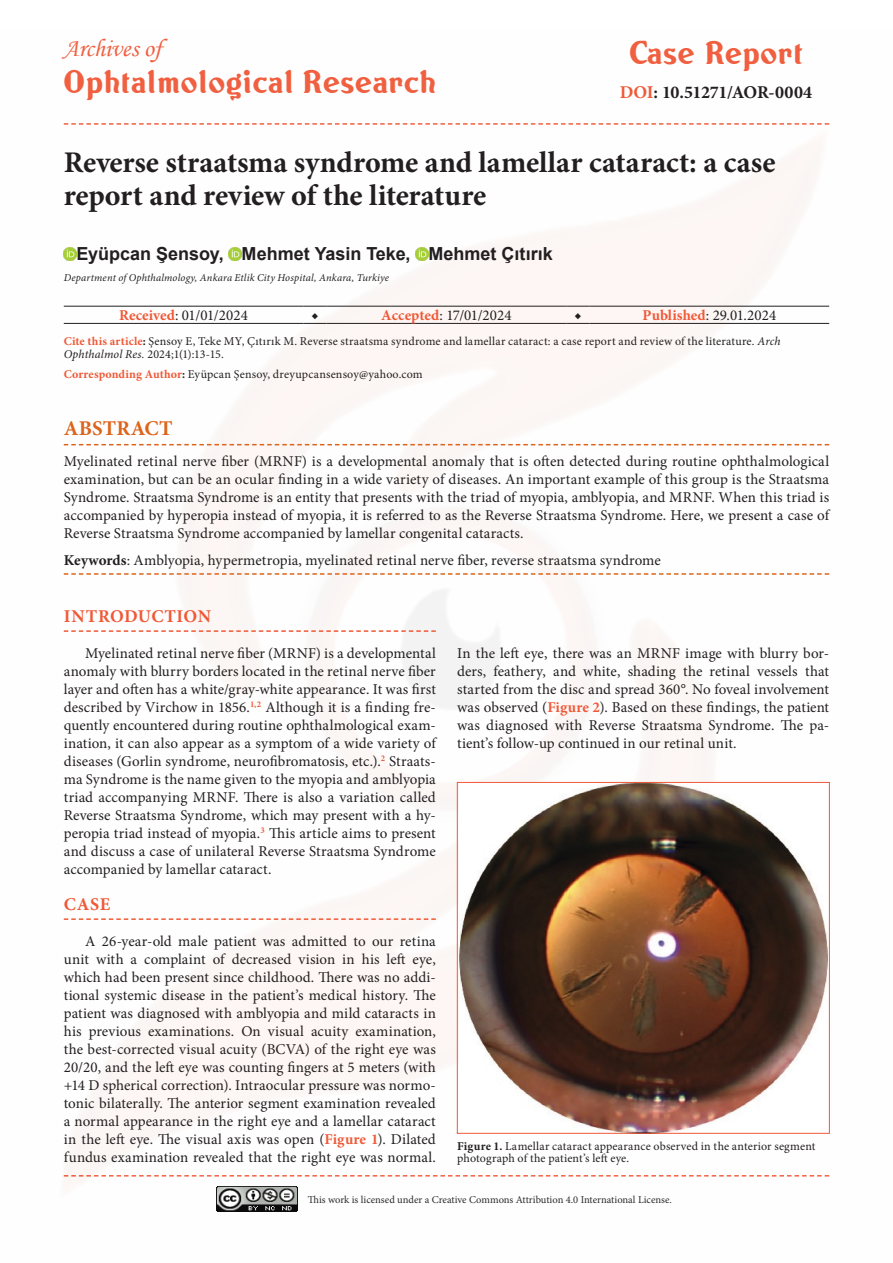
<style>
.page{position:relative;width:893px;height:1263px;background:#fff}
.page>*{position:absolute;margin:0;border:0;box-sizing:border-box;transform-origin:0 0}
.t1{font:30.3px "Norton";letter-spacing:.025em;color:#f05937}
.Makale_Başlığı{font:700 30px/33px "Minion Pro";letter-spacing:-.005em;color:#231f20}
.t2{font:25.2px "Monotype Corsiva";letter-spacing:-.005em;color:#f05937}
.Abstract_Başlık{font:700 21px "Minion Pro";letter-spacing:.005em;color:#dc641c}
.Yazarlar{font:700 18px "Arial";color:#231f20}
.Cite{font:700 18px "Minion Pro";letter-spacing:-.02em;color:#231f20}
._1__BAŞLIK{font:700 18px "Minion Pro";letter-spacing:.03em;color:#f05937}
.Ana_metin{font:15px/18px "Minion Pro";letter-spacing:.005em;color:#231f20;text-align:justify}
.Abstract{font:15px/18px "Minion Pro";letter-spacing:.005em;color:#231f20;text-align:justify}
.Abstract_Keywords{font:15px "Minion Pro";color:#231f20}
.Table-Figure{font:15px "Minion Pro";color:#231f20}
.Table-Figure-2{font:700 15px "Minion Pro";color:#231f20}
.Cite-2{font:12px/13.5px "Minion Pro";letter-spacing:.015em;color:#231f20}
.Table-Figure-3{font:12px/12px "Minion Pro";letter-spacing:.01em;color:#231f20}
.t3{font:10.5px "Minion Pro";letter-spacing:-.005em;color:#231f20}
.Kurumlar{font:italic 10.5px "Minion Pro";letter-spacing:.015em;color:#231f20}
.s1{color:#f05937}
.s2{font-weight:700;color:#f05937}
.s3{font-weight:700}
.s4{font-style:italic}
</style>
<div class="page">
<img style="left:63px;top:123px;width:767px;height:1089px">
<svg style="left:64px;top:248px;width:13px;height:12px"></svg>
<svg style="left:229px;top:248px;width:13px;height:12px"></svg>
<svg style="left:416px;top:248px;width:12px;height:12px"></svg>
<svg style="left:64px;top:444px;width:765px;height:1px"></svg>
<svg style="left:64px;top:573px;width:765px;height:2px"></svg>
<hr style="left:64px;top:306px;width:239px;height:1px;background:#231f20">
<svg style="left:303px;top:306px;width:24px;height:1px"></svg>
<hr style="left:327px;top:306px;width:239px;height:1px;background:#231f20">
<svg style="left:566px;top:306px;width:24px;height:1px"></svg>
<hr style="left:590px;top:306px;width:239px;height:1px;background:#231f20">
<hr style="left:64px;top:323px;width:239px;height:1px;background:#231f20">
<svg style="left:303px;top:323px;width:24px;height:1px"></svg>
<hr style="left:327px;top:323px;width:239px;height:1px;background:#231f20">
<svg style="left:566px;top:323px;width:24px;height:1px"></svg>
<hr style="left:590px;top:323px;width:239px;height:1px;background:#231f20">
<svg style="left:64px;top:630px;width:372px;height:2px"></svg>
<svg style="left:64px;top:918px;width:372px;height:2px"></svg>
<img style="left:460px;top:784px;width:367px;height:347px">
<div style="left:457px;top:782px;width:373px;height:351px;border:1px solid #f05937"></div>
<h3 class="t2" style="left:63px;top:33px;width:100px">Archives of</h3>
<h1 class="t1" style="left:63px;top:61px;width:374px">Ophtalmological Research</h1>
<h1 class="t1" style="left:629px;top:32px;width:175px">Case Report</h1>
<p class="Cite" style="left:620px;top:79px;width:194px"><span class="s1">DOI</span>: 10.51271/AOR-0004</p>
<p class="Makale_Başlığı" style="left:64px;top:145px;width:713px">Reverse straatsma syndrome and lamellar cataract: a case report and review of the literature</p>
<p class="Yazarlar" style="left:77px;top:241px;width:478px">Eyüpcan Şensoy, Mehmet Yasin Teke, Mehmet Çıtırık</p>
<p class="Kurumlar" style="left:64px;top:270px;width:327px">Department of Ophthalmology, Ankara Etlik City Hospital, Ankara, Turkiye</p>
<p class="Table-Figure" style="left:119px;top:305px;width:130px"><span class="s2">Received</span>: 01/01/2024</p>
<p class="Table-Figure-2" style="left:311px;top:305px;width:9px">◆</p>
<p class="Table-Figure" style="left:381px;top:305px;width:132px"><span class="s2">Accepted</span>: 17/01/2024</p>
<p class="Table-Figure-2" style="left:574px;top:305px;width:9px">◆</p>
<p class="Table-Figure" style="left:643px;top:305px;width:135px"><span class="s2">Published</span>: 29.01.2024</p>
<p class="Cite-2" style="left:64px;top:334px;width:718px"><span class="s2">Cite this article</span><span class="s3">:</span> Şensoy E, Teke MY, Çıtırık M. Reverse straatsma syndrome and lamellar cataract: a case report and review of the literature. <span class="s4">Arch<br>Ophthalmol Res.</span> 2024;1(1):13-15.</p>
<p class="Cite-2" style="left:64px;top:367px;width:360px"><span class="s2">Corresponding Author</span><span class="s3">:</span> Eyüpcan Şensoy, dreyupcansensoy@yahoo.com</p>
<p class="Abstract_Başlık" style="left:64px;top:414px;width:110px">ABSTRACT</p>
<p class="Abstract" style="left:64px;top:452px;width:767px">Myelinated retinal nerve fiber (MRNF) is a developmental anomaly that is often detected during routine ophthalmological examination, but can be an ocular finding in a wide variety of diseases. An important example of this group is the Straatsma Syndrome. Straatsma Syndrome is an entity that presents with the triad of myopia, amblyopia, and MRNF. When this triad is accompanied by hyperopia instead of myopia, it is referred to as the Reverse Straatsma Syndrome. Here, we present a case of Reverse Straatsma Syndrome accompanied by lamellar congenital cataracts.</p>
<p class="Abstract_Keywords" style="left:64px;top:550px;width:599px"><span class="s3">Keywords</span>: Amblyopia, hypermetropia, myelinated retinal nerve fiber, reverse straatsma syndrome</p>
<p class="_1__BAŞLIK" style="left:64px;top:603px;width:149px">INTRODUCTION</p>
<p class="Ana_metin" style="left:64px;top:644px;width:374px;text-indent:21px">Myelinated retinal nerve fiber (MRNF) is a developmental anomaly with blurry borders located in the retinal nerve fiber layer and often has a white/gray-white appearance. It was first described by Virchow in 1856.<sup>1,2</sup> Although it is a finding fre&shy;quently encountered during routine ophthalmological exam&shy;ination, it can also appear as a symptom of a wide variety of diseases (Gorlin syndrome, neurofibromatosis, etc.).<sup>2</sup> Straats&shy;ma Syndrome is the name given to the myopia and amblyopia triad accompanying MRNF. There is also a variation called Reverse Straatsma Syndrome, which may present with a hy&shy;peropia triad instead of myopia.<sup>3</sup> This article aims to present and discuss a case of unilateral Reverse Straatsma Syndrome accompanied by lamellar cataract.</p>
<p class="_1__BAŞLIK" style="left:64px;top:891px;width:48px">CASE</p>
<p class="Ana_metin" style="left:64px;top:932px;width:374px;text-indent:21px">A 26-year-old male patient was admitted to our retina unit with a complaint of decreased vision in his left eye, which had been present since childhood. There was no addi&shy;tional systemic disease in the patient’s medical history. The patient was diagnosed with amblyopia and mild cataracts in his previous examinations. On visual acuity examination, the best-corrected visual acuity (BCVA) of the right eye was 20/20, and the left eye was counting fingers at 5 meters (with +14 D spherical correction). Intraocular pressure was normo&shy;tonic bilaterally. The anterior segment examination revealed a normal appearance in the right eye and a lamellar cataract in the left eye. The visual axis was open (<span class="s2">Figure 1</span>). Dilated fundus examination revealed that the right eye was normal.</p>
<p class="Ana_metin" style="left:457px;top:644px;width:374px">In the left eye, there was an MRNF image with blurry bor&shy;ders, feathery, and white, shading the retinal vessels that started from the disc and spread 360°. No foveal involvement was observed (<span class="s2">Figure 2</span>). Based on these findings, the patient was diagnosed with Reverse Straatsma Syndrome. The pa&shy;tient’s follow-up continued in our retinal unit.</p>
<p class="Table-Figure-3" style="left:457px;top:1140px;width:360px"><span class="s3">Figure 1.</span> Lamellar cataract appearance observed in the anterior segment photograph of the patient’s left eye.</p>
<p class="t3" style="left:308px;top:1192px;width:366px">This work is licensed under a Creative Commons Attribution 4.0 International License.</p>
</div>
